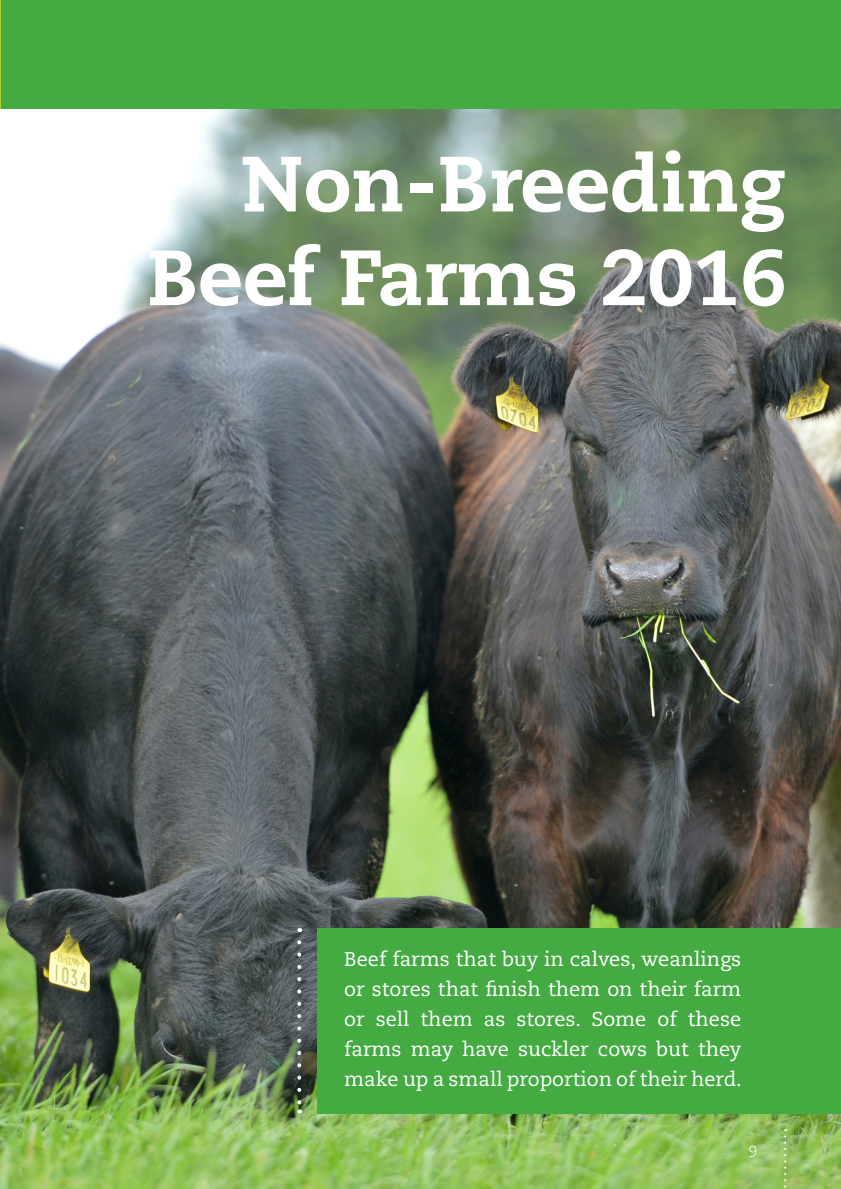
<style>
.page{position:relative;width:841px;height:1189px;background:#fff}
.page>*{position:absolute;margin:0;border:0;box-sizing:border-box;transform-origin:0 0}
.t1{font:800 78px/93.6px "Caecilia";color:#fff;text-align:right}
.t2{font:20px/30px "Caecilia";color:#fff;text-align:justify}
.t3{font:300 16px "Caecilia";color:#fff}
</style>
<div class="page">
<img style="left:0;top:108px;width:841px;height:1081px">
<div style="left:318px;top:928px;width:523px;height:186px;background:#44aa42"></div>
<svg style="left:297px;top:942px;width:4px;height:172px"></svg>
<div style="left:0;top:0;width:841px;height:108px;background:#44aa42"></div>
<svg style="left:784px;top:1129px;width:2px;height:60px"></svg>
<hr style="left:0;top:0;width:1px;height:108px;background:#becc2a">
<h1 class="t1" style="left:147px;top:138px;width:640px">Non-Breeding<br>Beef Farms 2016</h1>
<p class="t2" style="left:344px;top:944px;width:399px">Beef farms that buy in calves, weanlings or stores that finish them on their farm or sell them as stores. Some of these farms may have suckler cows but they make up a small proportion of their herd.</p>
<p class="t3" style="left:748px;top:1142px;width:10px">9</p>
</div>
